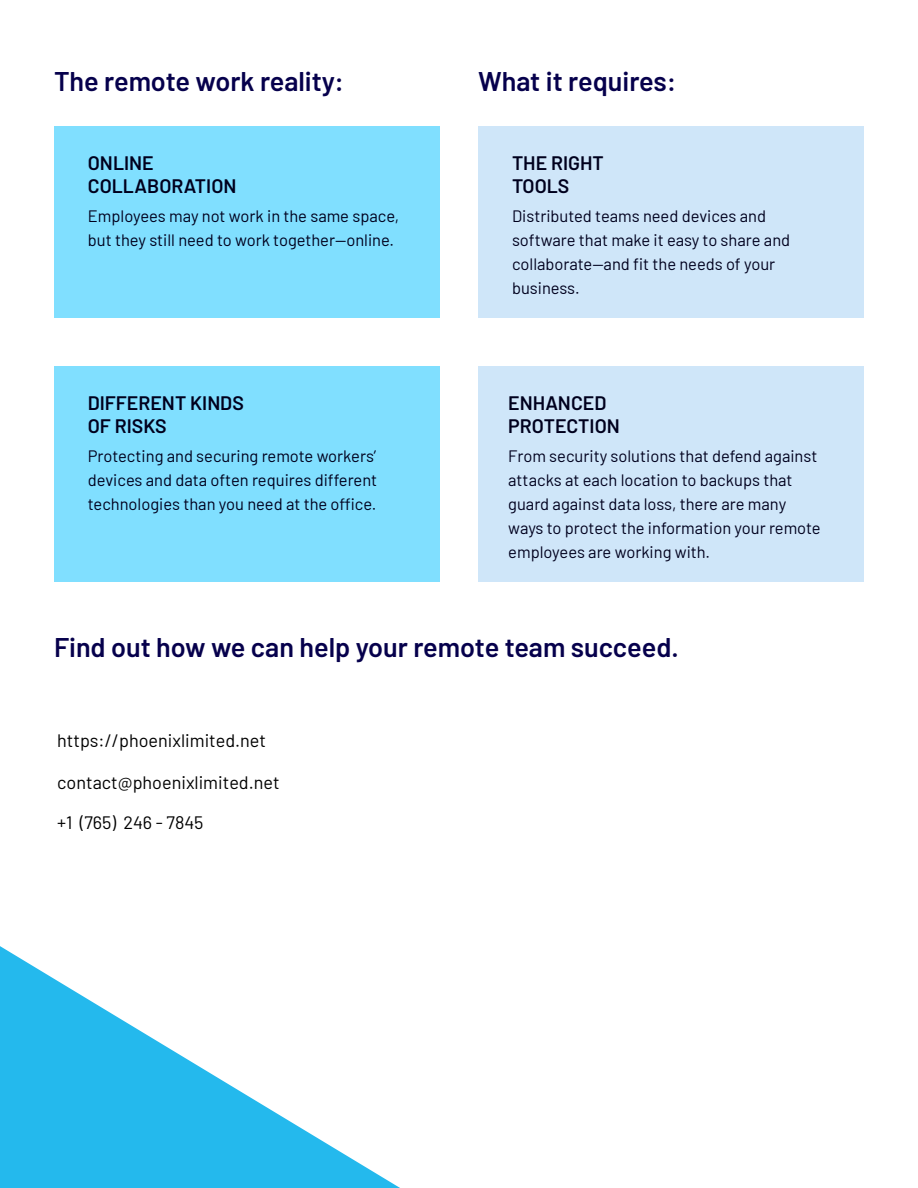
<style>
.page{position:relative;width:918px;height:1188px;background:#fff}
.page>*{position:absolute;margin:0;border:0;box-sizing:border-box;transform-origin:0 0}
.Headings{font:600 27px "Barlow";color:#06004c}
.t1{font:600 19.5px "Barlow";color:#00001d}
.t2{font:18px "Barlow";color:#000}
.t3{font:16.5px/24px "Barlow";color:#00001d}
</style>
<div class="page">
<svg style="left:0;top:946px;width:400px;height:242px;fill:#24b9ed"></svg>
<div style="left:54px;top:126px;width:386px;height:192px;background:#80dfff"></div>
<div style="left:478px;top:126px;width:386px;height:192px;background:#cfe6f9"></div>
<div style="left:478px;top:366px;width:386px;height:216px;background:#cfe6f9"></div>
<div style="left:54px;top:366px;width:386px;height:216px;background:#80dfff"></div>
<p class="Headings" style="left:54px;top:62px;width:292px">The remote work reality:</p>
<p class="Headings" style="left:478px;top:62px;width:200px">What it requires:</p>
<p class="t1" style="left:88px;top:148px;width:67px">ONLINE</p>
<p class="t1" style="left:88px;top:172px;width:150px">COLLABORATION</p>
<p class="t3" style="left:88px;top:203px;width:313px">Employees may not work in the same space, but they still need to work together—online.</p>
<p class="t1" style="left:88px;top:388px;width:158px">DIFFERENT KINDS</p>
<p class="t1" style="left:88px;top:412px;width:80px">OF RISKS</p>
<p class="t3" style="left:88px;top:443px;width:291px;text-align:justify">Protecting and securing remote workers’ devices and data often requires different technologies than you need at the office.</p>
<p class="t1" style="left:512px;top:148px;width:93px">THE RIGHT</p>
<p class="t1" style="left:512px;top:172px;width:59px">TOOLS</p>
<p class="t3" style="left:512px;top:203px;width:280px">Distributed teams need devices and software that make it easy to share and collaborate—and fit the needs of your business.</p>
<p class="t1" style="left:508px;top:388px;width:100px">ENHANCED</p>
<p class="t1" style="left:508px;top:412px;width:113px">PROTECTION</p>
<p class="t3" style="left:508px;top:443px;width:314px">From security solutions that defend against attacks at each location to backups that guard against data loss, there are many ways to protect the information your remote employees are working with.</p>
<p class="Headings" style="left:54px;top:627px;width:626px">Find out how we can help your remote team succeed.</p>
<p class="t2" style="left:57px;top:727px;width:210px">https://phoenixlimited.net</p>
<p class="t2" style="left:57px;top:769px;width:224px">contact@phoenixlimited.net</p>
<p class="t2" style="left:57px;top:810px;width:148px">+1 (765) 246 - 7845</p>
</div>
